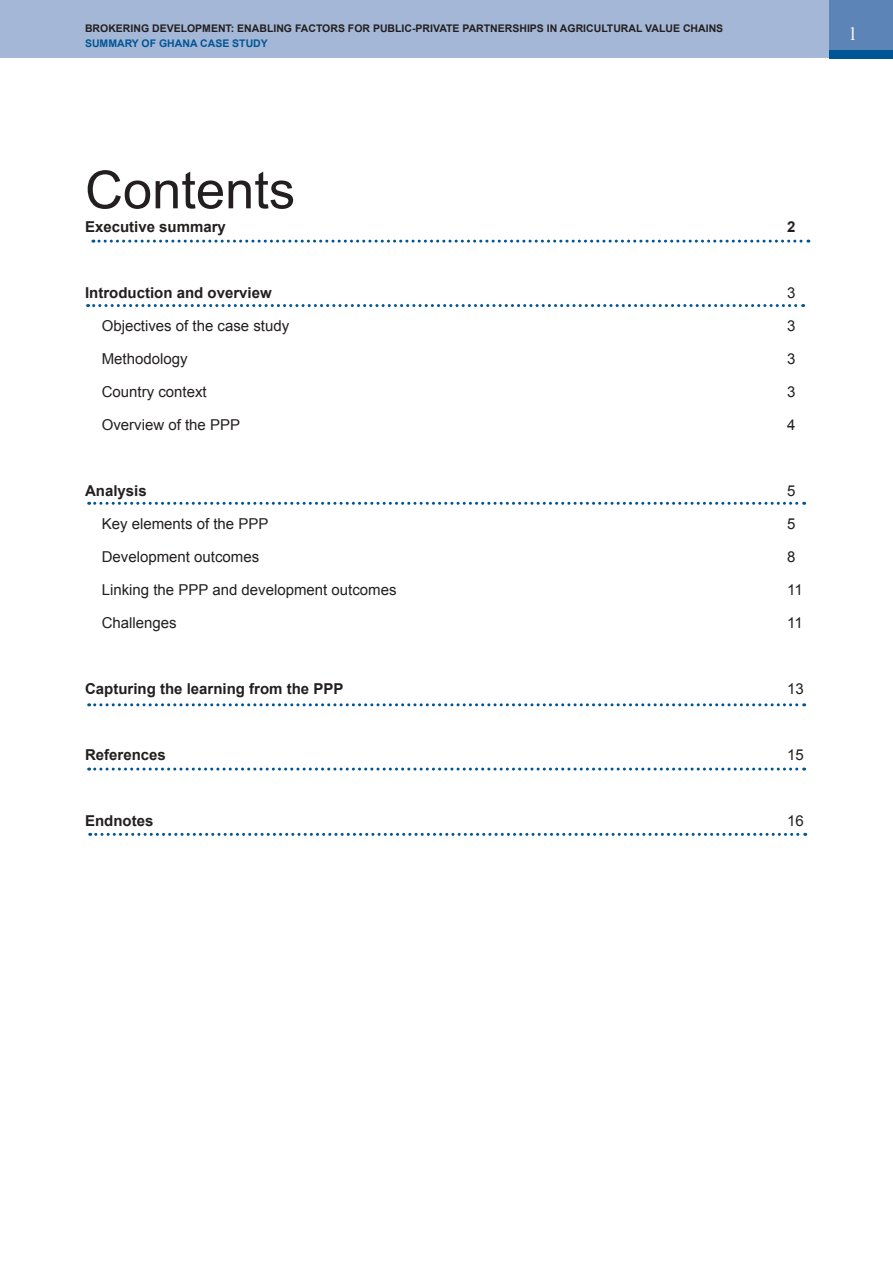
<style>
.page{position:relative;width:893px;height:1263px;background:#fff}
.page>*{position:absolute;margin:0;border:0;box-sizing:border-box;transform-origin:0 0}
.t1{font:52.5px "Arial";color:#231f20}
.t2{font:19.5px "Baskerville No 2 BT";color:#fff}
.t3{font:15px "Arial";color:#231f20}
.t4{font:700 15px "Arial";color:#231f20}
.t5{font:700 10.5px "Arial";color:#231f20}
.t6{font:700 10.5px "Arial";color:#005595}
</style>
<div class="page">
<svg style="left:93px;top:240px;width:716px;height:3px"></svg>
<svg style="left:88px;top:304px;width:716px;height:3px"></svg>
<svg style="left:89px;top:502px;width:716px;height:3px"></svg>
<svg style="left:89px;top:703px;width:716px;height:3px"></svg>
<svg style="left:89px;top:767px;width:716px;height:3px"></svg>
<svg style="left:90px;top:833px;width:716px;height:3px"></svg>
<div style="left:0;top:0;width:829px;height:57px;background:#a4b7d7"></div>
<div style="left:829px;top:0;width:64px;height:57px;background:#5c84b7"></div>
<div style="left:829px;top:50px;width:64px;height:8px;background:#005595"></div>
<p class="t5" style="left:85px;top:21px;width:640px">BROKERING DEVELOPMENT: ENABLING FACTORS FOR PUBLIC-PRIVATE PARTNERSHIPS IN AGRICULTURAL VALUE CHAINS</p>
<p class="t6" style="left:85px;top:36px;width:184px">SUMMARY OF GHANA CASE STUDY</p>
<p class="t2" style="left:848px;top:21px;width:11px">1</p>
<p class="t1" style="left:85px;top:155px;width:212px">Contents</p>
<p class="t4" style="left:85px;top:217px;width:142px">Executive summary</p>
<p class="t4" style="left:787px;top:217px;width:10px">2</p>
<p class="t4" style="left:85px;top:283px;width:188px">Introduction and overview</p>
<p class="t3" style="left:787px;top:283px;width:10px">3</p>
<p class="t3" style="left:102px;top:316px;width:189px">Objectives of the case study</p>
<p class="t3" style="left:787px;top:316px;width:10px">3</p>
<p class="t3" style="left:102px;top:349px;width:87px">Methodology</p>
<p class="t3" style="left:787px;top:349px;width:10px">3</p>
<p class="t3" style="left:102px;top:382px;width:107px">Country context</p>
<p class="t3" style="left:787px;top:382px;width:10px">3</p>
<p class="t3" style="left:102px;top:415px;width:140px">Overview of the PPP</p>
<p class="t3" style="left:787px;top:415px;width:10px">4</p>
<p class="t4" style="left:85px;top:481px;width:63px">Analysis</p>
<p class="t3" style="left:787px;top:481px;width:10px">5</p>
<p class="t3" style="left:102px;top:514px;width:168px">Key elements of the PPP</p>
<p class="t3" style="left:787px;top:514px;width:10px">5</p>
<p class="t3" style="left:102px;top:547px;width:159px">Development outcomes</p>
<p class="t3" style="left:787px;top:547px;width:10px">8</p>
<p class="t3" style="left:102px;top:580px;width:296px">Linking the PPP and development outcomes</p>
<p class="t3" style="left:787px;top:580px;width:17px">11</p>
<p class="t3" style="left:102px;top:613px;width:77px">Challenges</p>
<p class="t3" style="left:787px;top:613px;width:17px">11</p>
<p class="t4" style="left:85px;top:679px;width:260px">Capturing the learning from the PPP</p>
<p class="t3" style="left:787px;top:679px;width:18px">13</p>
<p class="t4" style="left:85px;top:745px;width:82px">References</p>
<p class="t3" style="left:787px;top:745px;width:18px">15</p>
<p class="t4" style="left:85px;top:811px;width:70px">Endnotes</p>
<p class="t3" style="left:787px;top:811px;width:18px">16</p>
</div>
